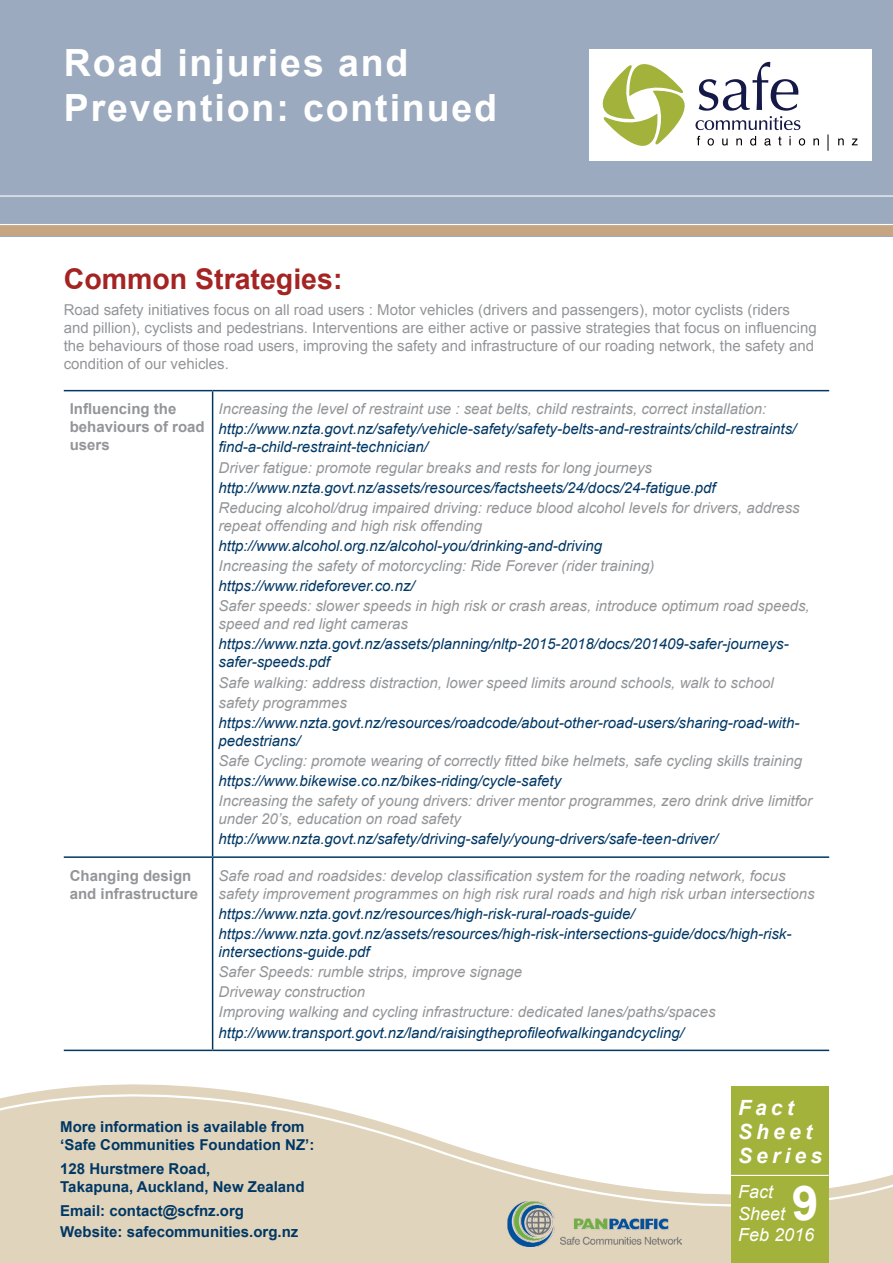
<style>
.page{position:relative;width:893px;height:1263px;background:#fff}
.page>*{position:absolute;margin:0;border:0;box-sizing:border-box;transform-origin:0 0}
.body{font:700 48px "Arial";color:#fff}
.t1{font:700 37.5px/45px "Arial";letter-spacing:.05em;color:#fff}
.heading{font:700 28.5px "Arial";color:#a32423}
.body-2{font:italic 700 21px/24px "Arial";letter-spacing:.2em;color:#fff}
.body-3{font:italic 18px/21.6px "Arial";color:#fff}
.Table_Text_-_Blue{font:italic 15px/18px "Arial";color:#939598}
.Table_Text_-_Blue-2{font:italic 15px/18px "Arial";color:#003764}
.Table_Text_-_Grey{font:15px/18px "Arial";color:#939598}
.body-4{font:700 15px/18px "Arial";color:#003764}
.body-5{font:700 15px/18px "Arial";color:#939598}
</style>
<div class="page">
<div style="left:0;top:1243px;width:893px;height:20px;background:#e0d4bc"></div>
<svg style="left:0;top:1084px;width:893px;height:159px"></svg>
<hr style="left:64px;top:390px;width:149px;height:1px;background:#003764">
<hr style="left:213px;top:390px;width:616px;height:1px;background:#003764">
<hr style="left:212px;top:391px;width:1px;height:465px;background:#003764">
<hr style="left:64px;top:856px;width:149px;height:2px;background:#003764">
<hr style="left:213px;top:856px;width:616px;height:2px;background:#003764">
<hr style="left:212px;top:858px;width:1px;height:191px;background:#003764">
<hr style="left:64px;top:1049px;width:149px;height:2px;background:#003764">
<hr style="left:213px;top:1049px;width:616px;height:2px;background:#003764">
<div style="left:731px;top:1086px;width:98px;height:177px;background:#a3b23a"></div>
<hr style="left:731px;top:1175px;width:98px;height:1px;background:#fff">
<div style="left:0;top:0;width:893px;height:236px;background:#9baabe"></div>
<hr style="left:0;top:195px;width:893px;height:2px;background:#fff">
<div style="left:589px;top:50px;width:283px;height:111px;background:#fff"></div>
<svg style="left:813px;top:138px;width:6px;height:7px"></svg>
<svg style="left:838px;top:138px;width:6px;height:7px"></svg>
<svg style="left:852px;top:138px;width:6px;height:7px"></svg>
<svg style="left:592px;top:49px;width:213px;height:97px"></svg>
<svg style="left:827px;top:134px;width:1px;height:17px"></svg>
<img style="left:507px;top:1201px;width:174px;height:46px">
<div style="left:0;top:225px;width:893px;height:11px;background:#c6a583"></div>
<hr style="left:0;top:224px;width:893px;height:1px;background:#fff">
<p class="t1" style="left:64px;top:42px;width:435px">Road injuries and<br>Prevention: continued</p>
<p class="heading" style="left:64px;top:260px;width:280px">Common Strategies:</p>
<p class="Table_Text_-_Grey" style="left:64px;top:301px;width:754px">Road safety initiatives focus on all road users : Motor vehicles (drivers and passengers), motor cyclists (riders and pillion), cyclists and pedestrians. Interventions are either active or passive strategies that focus on influencing the behaviours of those road users, improving the safety and infrastructure of our roading network, the safety and condition of our vehicles.</p>
<p class="body-5" style="left:70px;top:401px;width:137px">Influencing the behaviours of road users</p>
<p class="Table_Text_-_Blue" style="left:219px;top:400px;width:549px">Increasing the level of restraint use : seat belts, child restraints, correct installation:</p>
<p class="Table_Text_-_Blue-2" style="left:219px;top:420px;width:579px">http://www.nzta.govt.nz/safety/vehicle-safety/safety-belts-and-restraints/child-restraints/ find-a-child-restraint-technician/</p>
<p class="Table_Text_-_Blue" style="left:219px;top:458px;width:435px">Driver fatigue: promote regular breaks and rests for long journeys</p>
<p class="Table_Text_-_Blue-2" style="left:219px;top:479px;width:498px">http://www.nzta.govt.nz/assets/resources/factsheets/24/docs/24-fatigue.pdf</p>
<p class="Table_Text_-_Blue" style="left:219px;top:499px;width:583px">Reducing alcohol/drug impaired driving: reduce blood alcohol levels for drivers, address repeat offending and high risk offending</p>
<p class="Table_Text_-_Blue-2" style="left:219px;top:537px;width:385px">http://www.alcohol.org.nz/alcohol-you/drinking-and-driving</p>
<p class="Table_Text_-_Blue" style="left:219px;top:557px;width:437px">Increasing the safety of motorcycling: Ride Forever (rider training)</p>
<p class="Table_Text_-_Blue-2" style="left:219px;top:577px;width:198px">https://www.rideforever.co.nz/</p>
<p class="Table_Text_-_Blue" style="left:219px;top:597px;width:593px">Safer speeds: slower speeds in high risk or crash areas, introduce optimum road speeds, speed and red light cameras</p>
<p class="Table_Text_-_Blue-2" style="left:219px;top:635px;width:572px">https://www.nzta.govt.nz/assets/planning/nltp-2015-2018/docs/201409-safer-journeys&shy;safer-speeds.pdf</p>
<p class="Table_Text_-_Blue" style="left:219px;top:673px;width:557px">Safe walking: address distraction, lower speed limits around schools, walk to school</p>
<p class="Table_Text_-_Blue" style="left:219px;top:694px;width:130px">safety programmes</p>
<p class="Table_Text_-_Blue-2" style="left:219px;top:714px;width:582px">https://www.nzta.govt.nz/resources/roadcode/about-other-road-users/sharing-road-with&shy;pedestrians/</p>
<p class="Table_Text_-_Blue" style="left:219px;top:752px;width:585px">Safe Cycling: promote wearing of correctly fitted bike helmets, safe cycling skills training</p>
<p class="Table_Text_-_Blue-2" style="left:219px;top:772px;width:344px">https://www.bikewise.co.nz/bikes-riding/cycle-safety</p>
<p class="Table_Text_-_Blue" style="left:219px;top:792px;width:595px">Increasing the safety of young drivers: driver mentor programmes, zero drink drive limitfor under 20’s, education on road safety</p>
<p class="Table_Text_-_Blue-2" style="left:219px;top:830px;width:501px">http://www.nzta.govt.nz/safety/driving-safely/young-drivers/safe-teen-driver/</p>
<p class="body-5" style="left:70px;top:867px;width:130px">Changing design and infrastructure</p>
<p class="Table_Text_-_Blue" style="left:219px;top:867px;width:598px">Safe road and roadsides: develop classification system for the roading network, focus safety improvement programmes on high risk rural roads and high risk urban intersections</p>
<p class="Table_Text_-_Blue-2" style="left:219px;top:905px;width:417px">https://www.nzta.govt.nz/resources/high-risk-rural-roads-guide/</p>
<p class="Table_Text_-_Blue-2" style="left:219px;top:925px;width:574px">https://www.nzta.govt.nz/assets/resources/high-risk-intersections-guide/docs/high-risk&shy;intersections-guide.pdf</p>
<p class="Table_Text_-_Blue" style="left:219px;top:963px;width:305px">Safer Speeds: rumble strips, improve signage</p>
<p class="Table_Text_-_Blue" style="left:219px;top:983px;width:148px">Driveway construction</p>
<p class="Table_Text_-_Blue" style="left:219px;top:1003px;width:498px">Improving walking and cycling infrastructure: dedicated lanes/paths/spaces</p>
<p class="Table_Text_-_Blue-2" style="left:219px;top:1023px;width:467px">http://www.transport.govt.nz/land/raisingtheprofileofwalkingandcycling/</p>
<p class="body-4" style="left:60px;top:1118px;width:256px">More information is available from ‘Safe Communities Foundation NZ’:</p>
<p class="body-4" style="left:60px;top:1160px;width:246px">128 Hurstmere Road,<br>Takapuna, Auckland, New Zealand</p>
<p class="body-4" style="left:60px;top:1202px;width:185px">Email: contact@scfnz.org</p>
<p class="body-4" style="left:60px;top:1223px;width:240px">Website: safecommunities.org.nz</p>
<p class="body-2" style="left:738px;top:1096px;width:86px">Fact<br>Sheet<br>Series</p>
<p class="body-3" style="left:738px;top:1181px;width:78px">Fact<br>Sheet<br>Feb 2016</p>
<p class="body" style="left:792px;top:1171px;width:28px">9</p>
</div>
